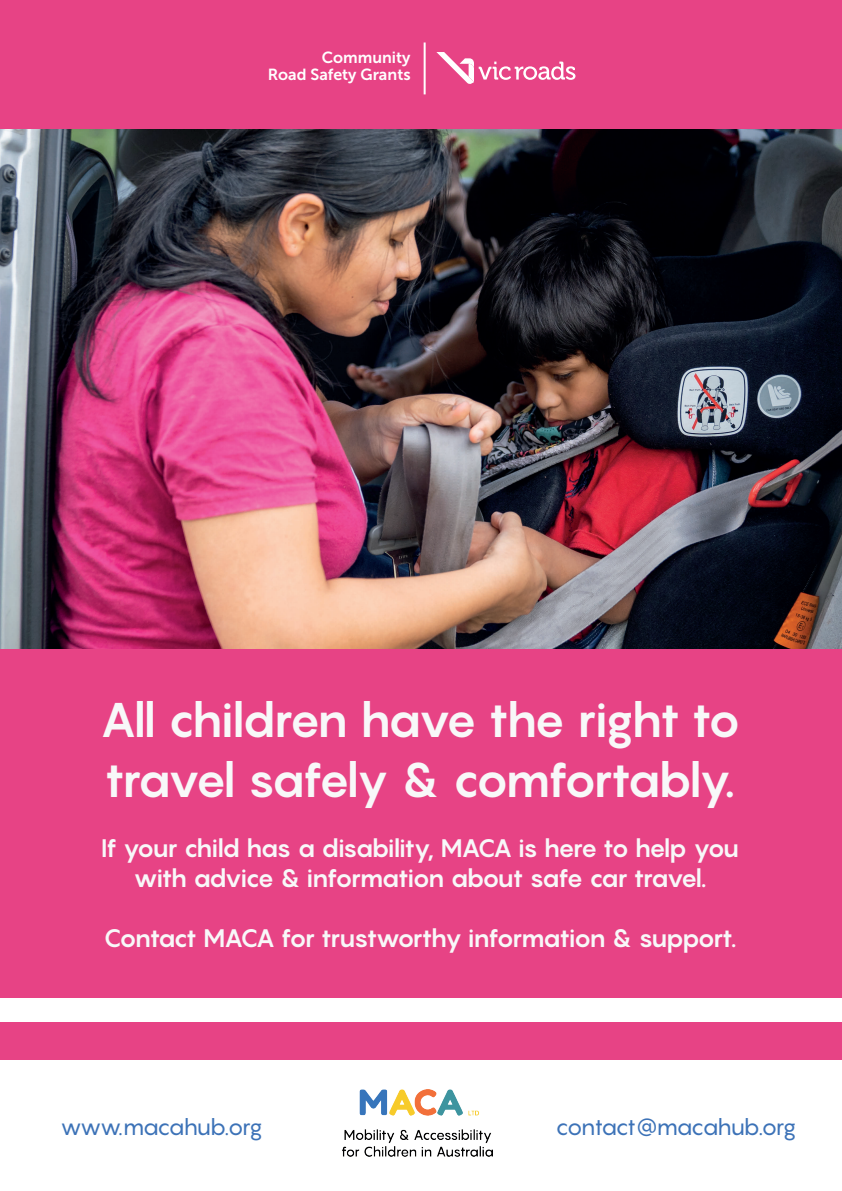
<style>
.page{position:relative;width:842px;height:1191px;background:#fff}
.page>*{position:absolute;margin:0;border:0;box-sizing:border-box;transform-origin:0 0}
.t1{font:700 48px "Pangram";letter-spacing:-.08em;color:#f8f8f9}
.t2{font:700 25px "Pangram";letter-spacing:-.08em;color:#f8f8f9}
.t3{font:22.6px "Pangram";letter-spacing:-.065em;color:#3c72b7}
.t4{font:16px "Museo Sans 700";color:#fff}
</style>
<div class="page">
<div style="left:0;top:0;width:842px;height:1059px;background:#e74385"></div>
<img style="left:0;top:130px;width:842px;height:519px">
<div style="left:0;top:998px;width:842px;height:23px;background:#fff"></div>
<img style="left:342px;top:1090px;width:150px;height:66px">
<svg style="left:436px;top:52px;width:139px;height:32px"></svg>
<hr style="left:424px;top:42px;width:2px;height:52px;background:#fff">
<p class="t4" style="left:322px;top:49px;width:90px">Community</p>
<p class="t4" style="left:268px;top:66px;width:144px">Road Safety Grants</p>
<p class="t1" style="left:99px;top:688px;width:643px">All children have the right to</p>
<p class="t1" style="left:104px;top:748px;width:632px">travel safely &amp; comfortably.</p>
<p class="t2" style="left:101px;top:832px;width:640px">If your child has a disability, MACA is here to help you</p>
<p class="t2" style="left:133px;top:862px;width:575px">with advice &amp; information about safe car travel.</p>
<p class="t2" style="left:103px;top:922px;width:635px">Contact MACA for trustworthy information &amp; support.</p>
<p class="t3" style="left:60px;top:1112px;width:204px">www.macahub.org</p>
<p class="t3" style="left:555px;top:1112px;width:243px">contact@macahub.org</p>
</div>
